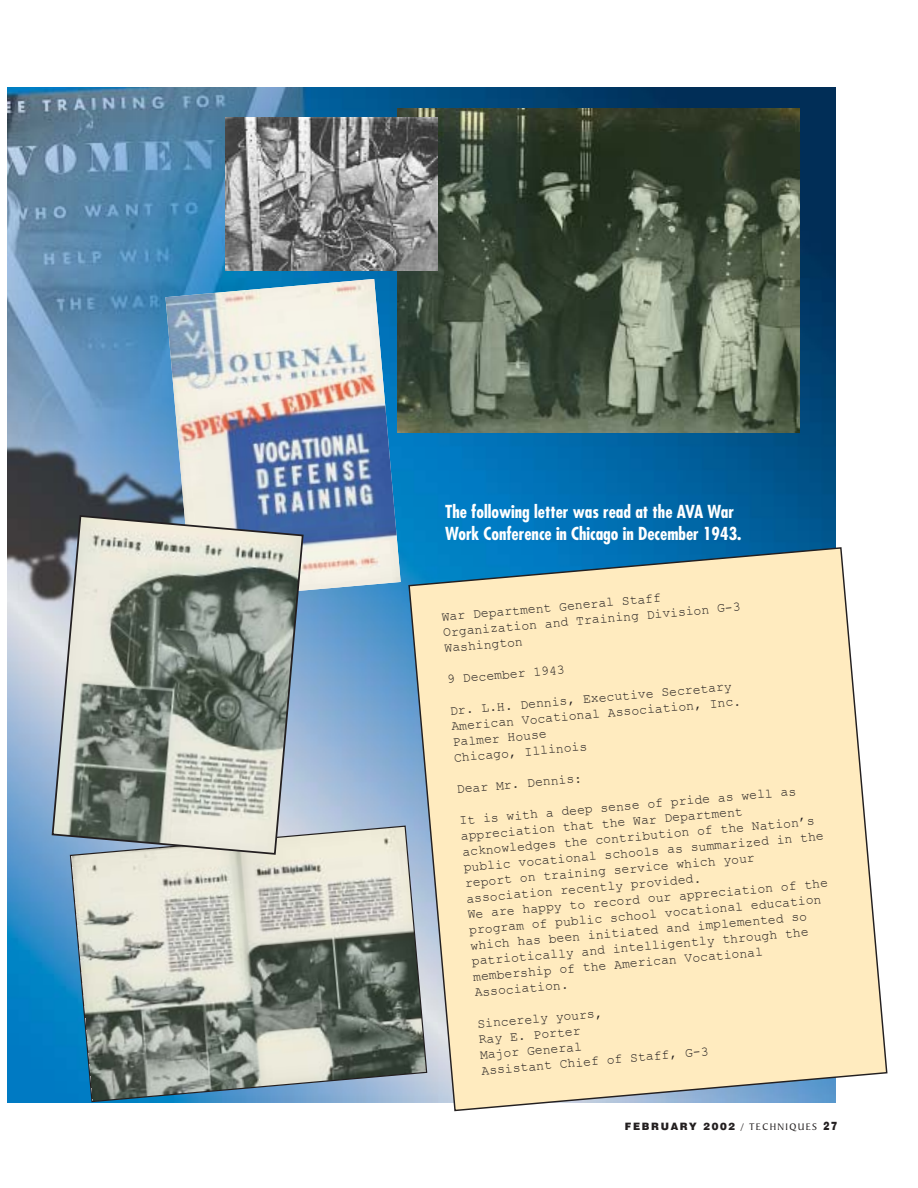
<style>
.page{position:relative;width:918px;height:1188px;background:#fff}
.page>*{position:absolute;margin:0;border:0;box-sizing:border-box;transform-origin:0 0}
.t1{font:700 condensed 17.4px/22px "Futura";color:#fff}
.t2{font:13.05px/15.8px "Courier New";color:#231f20}
.t3{font:900 10.2px "Swiss 721 BT";letter-spacing:.165em;color:#231f20}
.s1{font-family:"Baker Signet BT";font-weight:400}
.s2{font-size:11.7px}
</style>
<div class="page">
<img style="left:7px;top:87px;width:829px;height:1015px">
<svg style="left:408px;top:546px;width:480px;height:566px;background:#efe4c2"></svg>
<img style="left:397px;top:109px;width:402px;height:324px">
<img style="left:225px;top:118px;width:212px;height:152px">
<svg style="left:69px;top:825px;width:359px;height:278px;background:#9ea8a4"></svg>
<img style="left:165px;top:279px;width:236px;height:321px">
<svg style="left:51px;top:514px;width:254px;height:342px;background:#9aa29c"></svg>
<h1 class="t1" style="left:445px;top:502px;width:298px">The following letter was read at the AVA War<br>Work Conference in Chicago in December 1943.</h1>
<p class="t2" style="left:441px;top:609px;width:300px;rotate:-5deg">War Department General Staff<br>Organization and Training Division G-3<br>Washington</p>
<p class="t2" style="left:447px;top:672px;width:119px;rotate:-5deg">9 December 1943</p>
<p class="t2" style="left:449px;top:703px;width:292px;rotate:-5deg">Dr. L.H. Dennis, Executive Secretary<br>American Vocational Association, Inc.<br>Palmer House<br>Chicago, Illinois</p>
<p class="t2" style="left:456px;top:782px;width:127px;rotate:-5deg">Dear Mr. Dennis:</p>
<p class="t2" style="left:459px;top:813px;width:363px;rotate:-5deg">It is with a deep sense of pride as well as appreciation that the War Department acknowledges the contribution of the Nation’s public vocational schools as summarized in the report on training service which your association recently provided.<br>We are happy to record our appreciation of the program of public school vocational education which has been initiated and implemented so patriotically and intelligently through the membership of the American Vocational Association.</p>
<p class="t2" style="left:477px;top:1017px;width:229px;rotate:-5deg">Sincerely yours,<br>Ray E. Porter<br>Major General<br>Assistant Chief of Staff, G-3</p>
<p class="t3" style="left:625px;top:1123px;width:214px">FEBRUARY 2002 <span class="s1">/ TECHNIQUES</span> <span class="s2">27</span></p>
</div>
